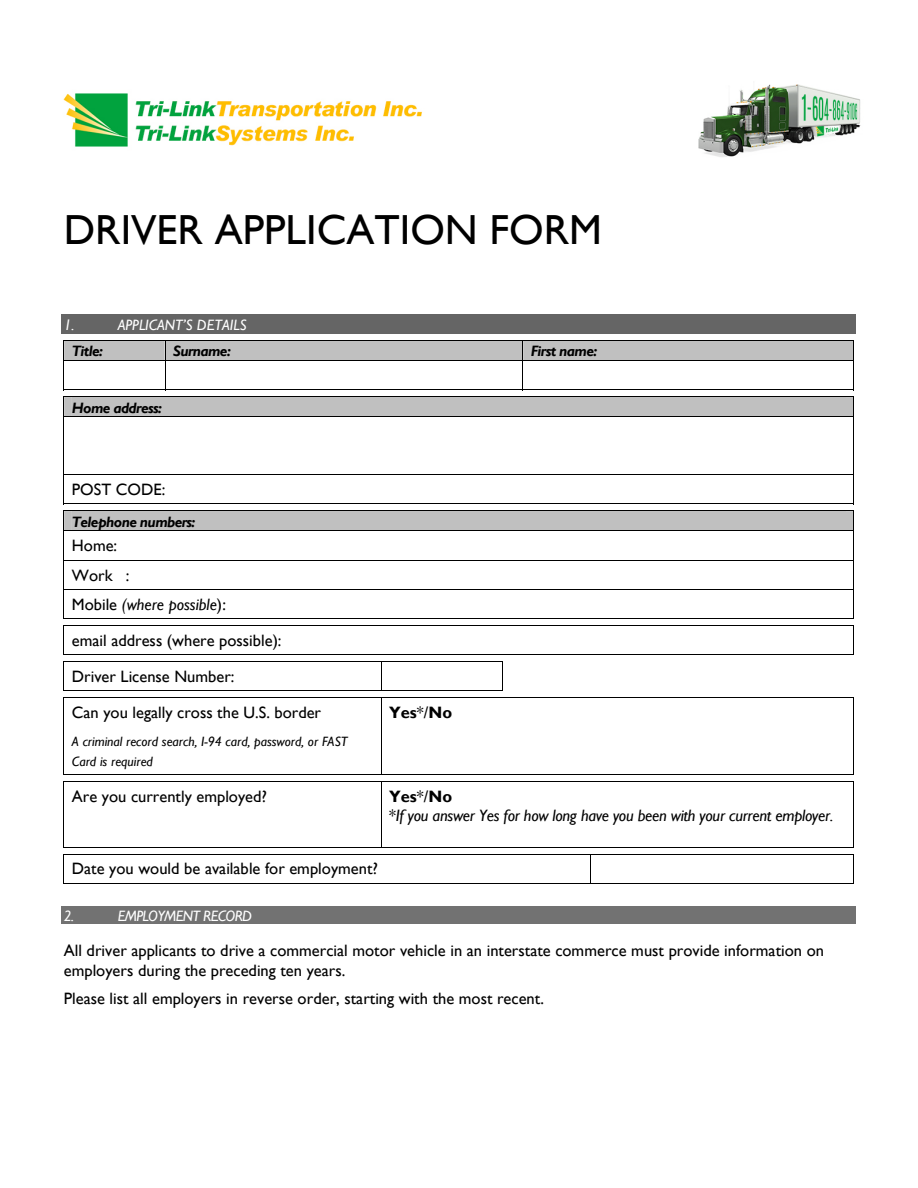
<style>
.page{position:relative;width:918px;height:1188px;background:#fff}
.page>*{position:absolute;margin:0;border:0;box-sizing:border-box;transform-origin:0 0}
.t1{font:42px "Gill Sans";color:#000}
.t2{font:16.5px/29.2px "Gill Sans";color:#000}
.t3{font:italic 16.5px/19.5px "Gill Sans";letter-spacing:-.015em;color:#000}
.t4{font:700 16.5px "Gill Sans";color:#000}
.t5{font:italic 700 15px "Gill Sans";letter-spacing:-.04em;color:#000}
.t6{font:italic 15px "Gill Sans";color:#fff}
.t7{font:italic 15px "Gill Sans";letter-spacing:-.04em;color:#fff}
.t8{font:italic 15px "Gill Sans";letter-spacing:-.02em;color:#fff}
.t9{font:italic 13.5px/19.5px "Gill Sans";color:#000}
.s1{font-style:italic}
.s2{font-weight:400}
.s3{font-weight:700;font-style:normal}
.s4{font-style:normal}
</style>
<div class="page">
<div style="left:62px;top:315px;width:794px;height:19px;background:#656565"></div>
<svg style="left:63px;top:340px;width:791px;height:77px"></svg>
<hr style="left:63px;top:417px;width:791px;height:1px;background:#000">
<hr style="left:63px;top:417px;width:1px;height:57px;background:#000">
<hr style="left:853px;top:417px;width:1px;height:57px;background:#000">
<hr style="left:63px;top:474px;width:791px;height:1px;background:#000">
<svg style="left:63px;top:475px;width:791px;height:144px"></svg>
<hr style="left:63px;top:625px;width:791px;height:1px;background:#000">
<svg style="left:63px;top:626px;width:1px;height:28px"></svg>
<hr style="left:63px;top:654px;width:790px;height:1px;background:#000">
<svg style="left:853px;top:626px;width:1px;height:29px"></svg>
<hr style="left:63px;top:661px;width:440px;height:1px;background:#000">
<svg style="left:63px;top:662px;width:1px;height:28px"></svg>
<hr style="left:63px;top:690px;width:318px;height:1px;background:#000">
<svg style="left:381px;top:662px;width:1px;height:28px"></svg>
<hr style="left:381px;top:690px;width:121px;height:1px;background:#000">
<svg style="left:502px;top:662px;width:1px;height:29px"></svg>
<hr style="left:63px;top:697px;width:791px;height:1px;background:#000">
<hr style="left:63px;top:698px;width:1px;height:77px;background:#000">
<hr style="left:63px;top:774px;width:318px;height:1px;background:#000">
<hr style="left:381px;top:698px;width:1px;height:77px;background:#000">
<hr style="left:381px;top:774px;width:472px;height:1px;background:#000">
<hr style="left:853px;top:698px;width:1px;height:77px;background:#000">
<hr style="left:63px;top:781px;width:791px;height:1px;background:#000">
<hr style="left:63px;top:782px;width:1px;height:66px;background:#000">
<hr style="left:63px;top:847px;width:318px;height:1px;background:#000">
<hr style="left:381px;top:782px;width:1px;height:66px;background:#000">
<hr style="left:381px;top:847px;width:472px;height:1px;background:#000">
<hr style="left:853px;top:782px;width:1px;height:66px;background:#000">
<hr style="left:63px;top:854px;width:791px;height:1px;background:#000">
<hr style="left:63px;top:854px;width:1px;height:30px;background:#000">
<hr style="left:63px;top:883px;width:527px;height:1px;background:#000">
<hr style="left:590px;top:854px;width:1px;height:30px;background:#000">
<hr style="left:591px;top:883px;width:262px;height:1px;background:#000">
<hr style="left:853px;top:854px;width:1px;height:30px;background:#000">
<div style="left:62px;top:906px;width:794px;height:18px;background:#727272"></div>
<img style="left:63px;top:84px;width:798px;height:73px">
<h1 class="t1" style="left:64px;top:205px;width:540px">DRIVER APPLICATION FORM</h1>
<p class="t8" style="left:64px;top:316px;width:12px">1.</p>
<p class="t6" style="left:118px;top:316px;width:130px">APPLICANT’S DETAILS</p>
<p class="t5" style="left:72px;top:343px;width:33px">Title:</p>
<p class="t5" style="left:173px;top:343px;width:59px">Surname:</p>
<p class="t5" style="left:531px;top:343px;width:68px">First name:</p>
<p class="t5" style="left:72px;top:399px;width:92px">Home address:</p>
<p class="t2" style="left:72px;top:475px;width:95px">POST CODE:</p>
<p class="t5" style="left:72px;top:513px;width:125px">Telephone numbers:</p>
<p class="t2" style="left:72px;top:532px;width:156px">Home:<br>Work :<br>Mobile <span class="s1">(where possible</span>):</p>
<p class="t2" style="left:72px;top:623px;width:251px;line-height:36px">email address (where possible):<br>Driver License Number:<br>Can you legally cross the U.S. border</p>
<p class="t9" style="left:72px;top:732px;width:277px">A criminal record search, I-94 card, password, or FAST<br>Card is required</p>
<p class="t4" style="left:389px;top:702px;width:64px">Yes<span class="s2">*/</span>No</p>
<p class="t2" style="left:72px;top:782px;width:197px">Are you currently employed?</p>
<p class="t3" style="left:389px;top:787px;width:446px"><span class="s3">Yes</span><span class="s4">*/</span><span class="s3">No<br></span><span class="s4">*</span>If you answer Yes for how long have you been with your current employer.</p>
<p class="t2" style="left:72px;top:855px;width:308px">Date you would be available for employment?</p>
<p class="t8" style="left:64px;top:907px;width:12px">2.</p>
<p class="t7" style="left:118px;top:907px;width:136px">EMPLOYMENT RECORD</p>
<p class="t2" style="left:64px;top:941px;width:762px;line-height:19.5px">All driver applicants to drive a commercial motor vehicle in an interstate commerce must provide information on employers during the preceding ten years.</p>
<p class="t2" style="left:64px;top:984px;width:482px">Please list all employers in reverse order, starting with the most recent.</p>
</div>
